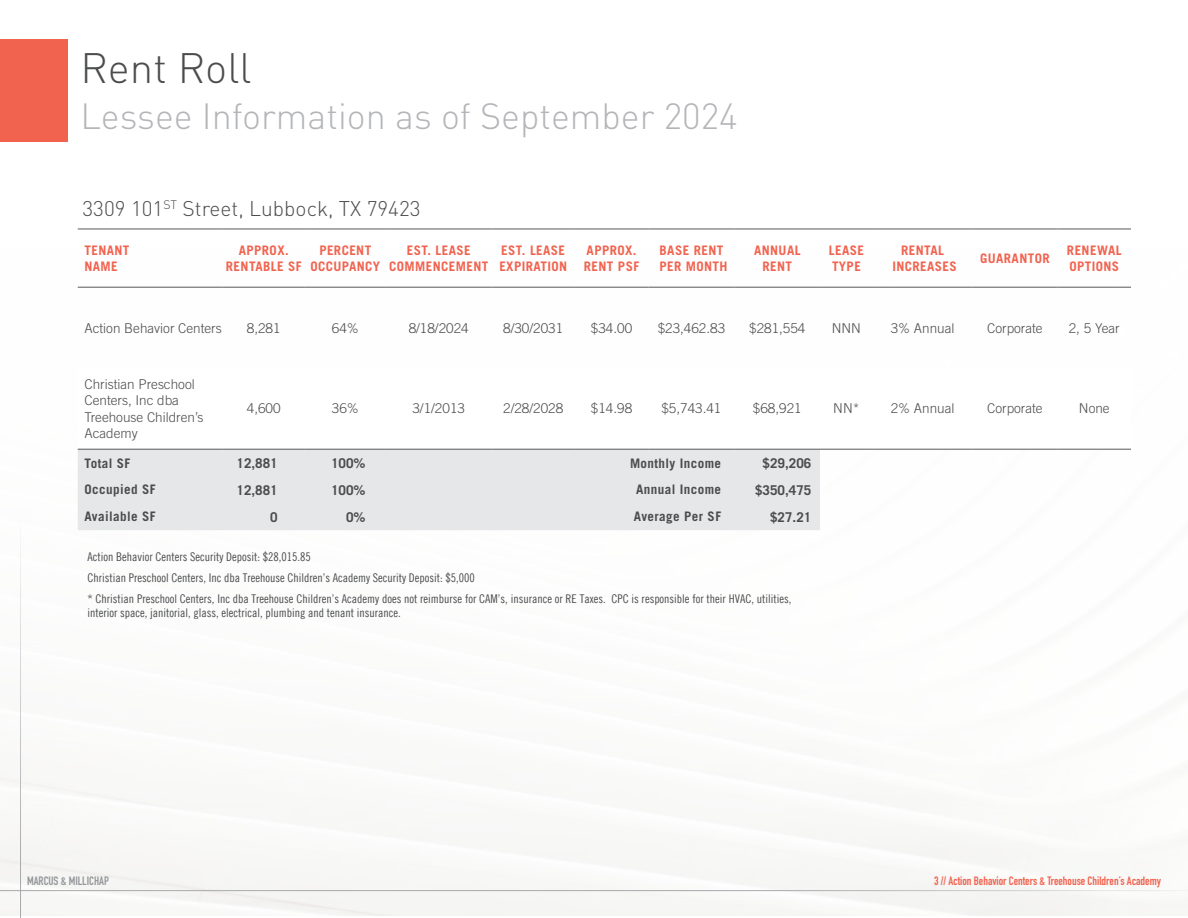
<style>
.page{position:relative;width:1188px;height:918px;background:#fff}
.page>*{position:absolute;margin:0;border:0;box-sizing:border-box;transform-origin:0 0}
.t1{font:300 42px "DIN Pro";color:#4b4c4d}
.t2{font:300 36px "DIN Pro";color:#b4b5b8}
.t3{font:300 21px "DIN Pro";color:#4b4c4d}
.t4{font:300 13.5px/16.2px "Trade Gothic LT Std";color:#4b4c4d}
.t5{font:700 13.5px "Trade Gothic LT Std";color:#4b4c4d}
.t6{font:700 13.2px "Trade Gothic LT Std";letter-spacing:.03em;color:#f1634f}
.t7{font:700 13.2px "Trade Gothic LT Std";letter-spacing:.03em;color:#4b4c4d}
.t8{font:12px/14.4px "Trade Gothic Cond Eighteen";color:#4b4c4d}
.t9{font:700 12px "DIN Condensed";color:#f1634f}
.t10{font:700 12px "DIN Condensed";color:#939598}
</style>
<div class="page">
<div style="left:0;top:39px;width:68px;height:102px;background:#f1634f"></div>
<img style="left:0;top:141px;width:1139px;height:775px">
<svg style="left:78px;top:368px;width:1053px;height:81px"></svg>
<div style="left:78px;top:450px;width:742px;height:80px;background:#e6e7e9"></div>
<hr style="left:78px;top:229px;width:145px;height:1px;background:#57585a">
<hr style="left:223px;top:229px;width:82px;height:1px;background:#57585a">
<hr style="left:305px;top:229px;width:81px;height:1px;background:#57585a">
<hr style="left:386px;top:229px;width:106px;height:1px;background:#57585a">
<hr style="left:492px;top:229px;width:83px;height:1px;background:#57585a">
<hr style="left:575px;top:229px;width:73px;height:1px;background:#57585a">
<hr style="left:648px;top:229px;width:87px;height:1px;background:#57585a">
<hr style="left:735px;top:229px;width:85px;height:1px;background:#57585a">
<hr style="left:820px;top:229px;width:53px;height:1px;background:#57585a">
<hr style="left:873px;top:229px;width:99px;height:1px;background:#57585a">
<hr style="left:972px;top:229px;width:86px;height:1px;background:#57585a">
<hr style="left:1058px;top:229px;width:73px;height:1px;background:#57585a">
<hr style="left:78px;top:287px;width:145px;height:1px;background:#57585a">
<hr style="left:223px;top:287px;width:82px;height:1px;background:#57585a">
<hr style="left:305px;top:287px;width:81px;height:1px;background:#57585a">
<hr style="left:386px;top:287px;width:106px;height:1px;background:#57585a">
<hr style="left:492px;top:287px;width:83px;height:1px;background:#57585a">
<hr style="left:575px;top:287px;width:73px;height:1px;background:#57585a">
<hr style="left:648px;top:287px;width:87px;height:1px;background:#57585a">
<hr style="left:735px;top:287px;width:85px;height:1px;background:#57585a">
<hr style="left:820px;top:287px;width:53px;height:1px;background:#57585a">
<hr style="left:873px;top:287px;width:99px;height:1px;background:#57585a">
<hr style="left:972px;top:287px;width:86px;height:1px;background:#57585a">
<hr style="left:1058px;top:287px;width:73px;height:1px;background:#57585a">
<hr style="left:78px;top:449px;width:145px;height:1px;background:#57585a">
<hr style="left:223px;top:449px;width:82px;height:1px;background:#57585a">
<hr style="left:305px;top:449px;width:81px;height:1px;background:#57585a">
<hr style="left:386px;top:449px;width:106px;height:1px;background:#57585a">
<hr style="left:492px;top:449px;width:83px;height:1px;background:#57585a">
<hr style="left:575px;top:449px;width:73px;height:1px;background:#57585a">
<hr style="left:648px;top:449px;width:87px;height:1px;background:#57585a">
<hr style="left:735px;top:449px;width:85px;height:1px;background:#57585a">
<hr style="left:820px;top:449px;width:53px;height:1px;background:#57585a">
<hr style="left:873px;top:449px;width:99px;height:1px;background:#57585a">
<hr style="left:972px;top:449px;width:86px;height:1px;background:#57585a">
<hr style="left:1058px;top:449px;width:73px;height:1px;background:#57585a">
<hr style="left:0;top:890px;width:1188px;height:1px;background:#a8a9ad">
<hr style="left:20px;top:486px;width:1px;height:432px;background:#a8a9ad">
<p class="t1" style="left:80px;top:39px;width:173px">Rent Roll</p>
<p class="t2" style="left:80px;top:92px;width:659px">Lessee Information as of September 2024</p>
<p class="t3" style="left:82px;top:194px;width:340px">3309 101<sup>ST</sup> Street, Lubbock, TX 79423</p>
<p class="t6" style="left:85px;top:242px;width:46px">TENANT</p>
<p class="t6" style="left:85px;top:258px;width:35px">NAME</p>
<p class="t6" style="left:239px;top:242px;width:51px">APPROX.</p>
<p class="t6" style="left:226px;top:258px;width:77px">RENTABLE SF</p>
<p class="t6" style="left:319px;top:242px;width:53px">PERCENT</p>
<p class="t6" style="left:310px;top:258px;width:71px">OCCUPANCY</p>
<p class="t6" style="left:407px;top:242px;width:65px">EST. LEASE</p>
<p class="t6" style="left:389px;top:258px;width:101px">COMMENCEMENT</p>
<p class="t6" style="left:501px;top:242px;width:65px">EST. LEASE</p>
<p class="t6" style="left:499px;top:258px;width:69px">EXPIRATION</p>
<p class="t6" style="left:587px;top:242px;width:51px">APPROX.</p>
<p class="t6" style="left:584px;top:258px;width:57px">RENT PSF</p>
<p class="t6" style="left:660px;top:242px;width:65px">BASE RENT</p>
<p class="t6" style="left:659px;top:258px;width:70px">PER MONTH</p>
<p class="t6" style="left:754px;top:242px;width:48px">ANNUAL</p>
<p class="t6" style="left:763px;top:258px;width:31px">RENT</p>
<p class="t6" style="left:829px;top:242px;width:37px">LEASE</p>
<p class="t6" style="left:832px;top:258px;width:30px">TYPE</p>
<p class="t6" style="left:901px;top:242px;width:45px">RENTAL</p>
<p class="t6" style="left:892px;top:258px;width:66px">INCREASES</p>
<p class="t6" style="left:980px;top:250px;width:71px">GUARANTOR</p>
<p class="t6" style="left:1067px;top:242px;width:56px">RENEWAL</p>
<p class="t6" style="left:1069px;top:258px;width:51px">OPTIONS</p>
<p class="t4" style="left:85px;top:320px;width:139px">Action Behavior Centers</p>
<p class="t4" style="left:247px;top:320px;width:35px">8,281</p>
<p class="t4" style="left:332px;top:320px;width:29px">64%</p>
<p class="t4" style="left:409px;top:320px;width:62px">8/18/2024</p>
<p class="t4" style="left:503px;top:320px;width:62px">8/30/2031</p>
<p class="t4" style="left:591px;top:320px;width:43px">$34.00</p>
<p class="t4" style="left:658px;top:320px;width:69px">$23,462.83</p>
<p class="t4" style="left:749px;top:320px;width:58px">$281,554</p>
<p class="t4" style="left:832px;top:320px;width:31px">NNN</p>
<p class="t4" style="left:891px;top:320px;width:65px">3% Annual</p>
<p class="t4" style="left:987px;top:320px;width:57px">Corporate</p>
<p class="t4" style="left:1069px;top:320px;width:53px">2, 5 Year</p>
<p class="t4" style="left:85px;top:376px;width:121px">Christian Preschool<br>Centers, Inc dba<br>Treehouse Children’s<br>Academy</p>
<p class="t4" style="left:247px;top:400px;width:35px">4,600</p>
<p class="t4" style="left:332px;top:400px;width:29px">36%</p>
<p class="t4" style="left:412px;top:400px;width:54px">3/1/2013</p>
<p class="t4" style="left:503px;top:400px;width:62px">2/28/2028</p>
<p class="t4" style="left:591px;top:400px;width:43px">$14.98</p>
<p class="t4" style="left:661px;top:400px;width:62px">$5,743.41</p>
<p class="t4" style="left:753px;top:400px;width:50px">$68,921</p>
<p class="t4" style="left:833px;top:400px;width:28px">NN*</p>
<p class="t4" style="left:891px;top:400px;width:65px">2% Annual</p>
<p class="t4" style="left:987px;top:400px;width:57px">Corporate</p>
<p class="t4" style="left:1079px;top:400px;width:32px">None</p>
<p class="t7" style="left:85px;top:455px;width:47px">Total SF</p>
<p class="t5" style="left:237px;top:455px;width:43px">12,881</p>
<p class="t5" style="left:331px;top:455px;width:36px">100%</p>
<p class="t7" style="left:630px;top:455px;width:93px">Monthly Income</p>
<p class="t5" style="left:763px;top:455px;width:50px">$29,206</p>
<p class="t7" style="left:85px;top:482px;width:73px">Occupied SF</p>
<p class="t5" style="left:237px;top:481px;width:43px">12,881</p>
<p class="t5" style="left:331px;top:481px;width:36px">100%</p>
<p class="t7" style="left:636px;top:482px;width:86px">Annual Income</p>
<p class="t5" style="left:755px;top:481px;width:58px">$350,475</p>
<p class="t7" style="left:85px;top:509px;width:73px">Available SF</p>
<p class="t5" style="left:270px;top:508px;width:9px">0</p>
<p class="t5" style="left:346px;top:508px;width:21px">0%</p>
<p class="t7" style="left:634px;top:509px;width:89px">Average Per SF</p>
<p class="t5" style="left:770px;top:508px;width:43px">$27.21</p>
<p class="t8" style="left:87px;top:549px;width:225px">Action Behavior Centers Security Deposit: $28,015.85</p>
<p class="t8" style="left:87px;top:570px;width:389px">Christian Preschool Centers, Inc dba Treehouse Children’s Academy Security Deposit: $5,000</p>
<p class="t8" style="left:87px;top:591px;width:706px">* Christian Preschool Centers, Inc dba Treehouse Children’s Academy does not reimburse for CAM’s, insurance or RE Taxes. CPC is responsible for their HVAC, utilities, interior space, janitorial, glass, electrical, plumbing and tenant insurance.</p>
<p class="t10" style="left:27px;top:873px;width:83px">MARCUS &amp; MILLICHAP</p>
<p class="t9" style="left:934px;top:873px;width:228px">3 // Action Behavior Centers &amp; Treehouse Children’s Academy</p>
</div>
